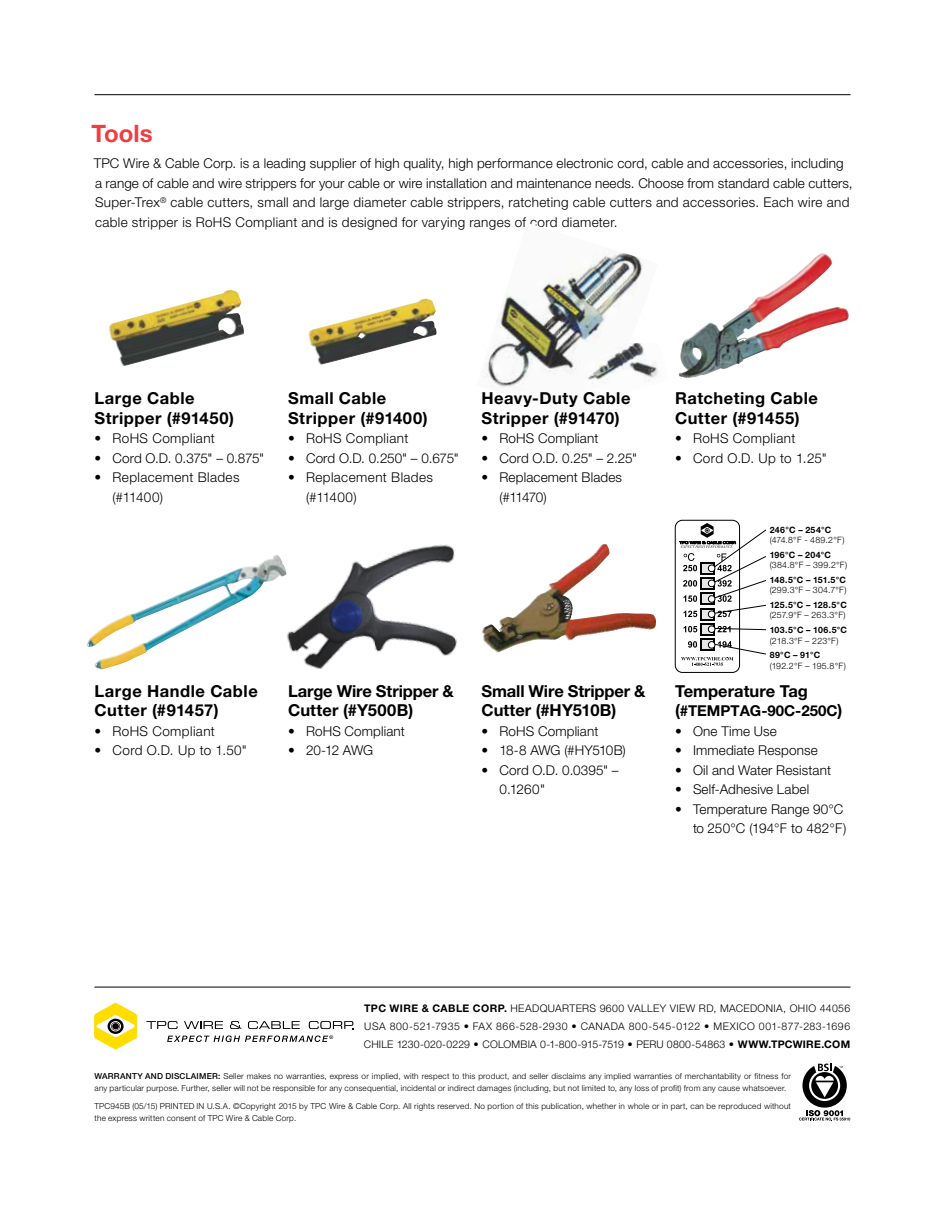
<style>
.page{position:relative;width:945px;height:1215px;background:#fff}
.page>*{position:absolute;margin:0;border:0;box-sizing:border-box;transform-origin:0 0}
.t1{font:700 24px "Helvetica Neue LT Std";color:#ef3e42}
.t2{font:700 16.5px/19.5px "Helvetica Neue LT Std";letter-spacing:.02em;color:#000}
.t3{font:700 16.5px/19.5px "Helvetica Neue LT Std";letter-spacing:-.01em;color:#000}
.t4{font:700 16.5px/19.5px "Helvetica Neue LT Std";letter-spacing:-.005em;color:#000}
.t5{font:700 16.5px "Helvetica Neue LT Std";color:#000}
.t6{font:700 15px "Helvetica Neue LT Std";color:#000}
.t7{font:300 13.5px/19.5px "Helvetica Neue LT Std";letter-spacing:.01em;color:#000}
.t8{font:300 13.5px/19.5px "Helvetica Neue LT Std";letter-spacing:.03em;color:#000}
.t9{font:300 13.5px "Helvetica Neue LT Std";letter-spacing:-.025em;color:#000}
.t10{font:300 13.5px "Helvetica Neue LT Std";letter-spacing:-.03em;color:#000}
.t11{font:300 10.5px "Helvetica Neue LT Std";letter-spacing:.025em;color:#000}
.t12{font:300 10.5px "Helvetica Neue LT Std";letter-spacing:.05em;color:#000}
.t13{font:700 10.5px "Helvetica Neue LT Std";letter-spacing:.035em;color:#000}
.t14{font:300 10.5px "Helvetica Neue LT Std";letter-spacing:-.02em;color:#000}
.t15{font:300 8.85px "Helvetica Neue LT Std";letter-spacing:.02em;color:#000}
.t16{font:700 8.85px "Helvetica Neue LT Std";letter-spacing:.05em;color:#000}
.t17{font:300 8.25px/12px "Helvetica Neue LT Std";letter-spacing:.025em;color:#000}
.s1{font-size:16.5px}
.s2{font-weight:300}
.s3{font-weight:700}
.s4{font-weight:500}
</style>
<div class="page">
<hr style="left:94px;top:94px;width:756px;height:1px;background:#000">
<svg style="left:799px;top:1064px;width:51px;height:57px"></svg>
<svg style="left:95px;top:1003px;width:42px;height:46px"></svg>
<svg style="left:108px;top:1019px;width:16px;height:15px"></svg>
<div style="left:110px;top:1021px;width:11px;height:10px;background:#e1e1e1;border-radius:50%"></div>
<svg style="left:111px;top:1022px;width:9px;height:9px"></svg>
<div style="left:112px;top:1023px;width:7px;height:7px;background:#3b3b3b;border-radius:50%"></div>
<div style="left:112px;top:1023px;width:7px;height:6px;background:#000;border-radius:50%"></div>
<svg style="left:146px;top:1021px;width:32px;height:8px"></svg>
<svg style="left:184px;top:1021px;width:39px;height:8px"></svg>
<svg style="left:230px;top:1021px;width:12px;height:8px"></svg>
<svg style="left:248px;top:1021px;width:52px;height:8px"></svg>
<svg style="left:309px;top:1021px;width:44px;height:8px"></svg>
<svg style="left:167px;top:1035px;width:166px;height:7px"></svg>
<hr style="left:94px;top:987px;width:756px;height:1px;background:#000">
<img style="left:483px;top:250px;width:164px;height:137px">
<img style="left:584px;top:343px;width:75px;height:44px">
<img style="left:108px;top:290px;width:136px;height:76px">
<img style="left:308px;top:299px;width:129px;height:66px">
<img style="left:557px;top:544px;width:46px;height:38px">
<img style="left:287px;top:544px;width:170px;height:125px">
<img style="left:678px;top:253px;width:171px;height:125px">
<img style="left:86px;top:555px;width:201px;height:115px">
<div style="left:675px;top:520px;width:65px;height:153px;border:1px solid #000;border-radius:7px"></div>
<div style="left:700px;top:639px;width:15px;height:12px;background:#000"></div>
<div style="left:700px;top:623px;width:15px;height:13px;background:#000"></div>
<div style="left:700px;top:608px;width:15px;height:12px;background:#000"></div>
<div style="left:702px;top:640px;width:11px;height:9px;background:#e6e7e8"></div>
<div style="left:702px;top:625px;width:11px;height:9px;background:#e6e7e8"></div>
<svg style="left:684px;top:626px;width:13px;height:6px"></svg>
<svg style="left:679px;top:523px;width:88px;height:96px"></svg>
<svg style="left:707px;top:626px;width:59px;height:8px"></svg>
<svg style="left:681px;top:641px;width:85px;height:26px"></svg>
<h1 class="t1" style="left:92px;top:119px;width:63px">Tools</h1>
<p class="t7" style="left:94px;top:153px;width:760px">TPC Wire &amp; Cable Corp. is a leading supplier of high quality, high performance electronic cord, cable and accessories, including a range of cable and wire strippers for your cable or wire installation and maintenance needs. Choose from standard cable cutters, Super-Trex<sup>®</sup> cable cutters, small and large diameter cable strippers, ratcheting cable cutters and accessories. Each wire and cable stripper is RoHS Compliant and is designed for varying ranges of cord diameter.</p>
<p class="t2" style="left:94px;top:388px;width:141px">Large Cable<br>Stripper (#91450)</p>
<p class="t8" style="left:94px;top:429px;width:122px">• RoHS Compliant</p>
<p class="t9" style="left:94px;top:450px;width:171px">• Cord O.D. 0.375" – 0.875"</p>
<p class="t8" style="left:112px;top:468px;width:129px;text-indent:-18px">• Replacement Blades (#11400)</p>
<p class="t2" style="left:288px;top:388px;width:141px">Small Cable<br>Stripper (#91400)</p>
<p class="t8" style="left:288px;top:429px;width:122px">• RoHS Compliant</p>
<p class="t7" style="left:288px;top:448px;width:172px">• Cord O.D. 0.250" – 0.675"</p>
<p class="t8" style="left:306px;top:468px;width:129px;text-indent:-18px">• Replacement Blades (#11400)</p>
<p class="t2" style="left:482px;top:388px;width:151px">Heavy-Duty Cable<br>Stripper (#91470)</p>
<p class="t7" style="left:482px;top:429px;width:118px">• RoHS Compliant</p>
<p class="t7" style="left:482px;top:448px;width:157px">• Cord O.D. 0.25" – 2.25"</p>
<p class="t7" style="left:500px;top:468px;width:124px;text-indent:-18px">• Replacement Blades (#11470)</p>
<p class="t2" style="left:94px;top:681px;width:165px">Large Handle Cable<br>Cutter (#91457)</p>
<p class="t8" style="left:94px;top:721px;width:122px">• RoHS Compliant</p>
<p class="t7" style="left:94px;top:741px;width:154px">• Cord O.D. Up to 1.50"</p>
<p class="t4" style="left:288px;top:681px;width:167px">Large Wire Stripper &amp;<br>Cutter (#Y500B)</p>
<p class="t7" style="left:288px;top:721px;width:118px">• RoHS Compliant</p>
<p class="t7" style="left:288px;top:741px;width:87px">• 20-12 AWG</p>
<p class="t3" style="left:482px;top:681px;width:166px">Small Wire Stripper &amp;<br>Cutter (#HY510B)</p>
<p class="t7" style="left:482px;top:721px;width:118px">• RoHS Compliant</p>
<p class="t10" style="left:482px;top:742px;width:146px">• 18-8 AWG (#HY510B)</p>
<p class="t7" style="left:500px;top:760px;width:121px;text-indent:-18px">• Cord O.D. 0.0395" –<br>0.1260"</p>
<p class="t2" style="left:675px;top:388px;width:144px">Ratcheting Cable<br>Cutter (#91455)</p>
<p class="t8" style="left:675px;top:429px;width:122px">• RoHS Compliant</p>
<p class="t7" style="left:675px;top:448px;width:153px">• Cord O.D. Up to 1.25"</p>
<p class="t16" style="left:770px;top:524px;width:63px">246°C – 254°C</p>
<p class="t15" style="left:770px;top:535px;width:76px">(474.8°F - 489.2°F)</p>
<p class="t16" style="left:770px;top:549px;width:63px">196°C – 204°C</p>
<p class="t15" style="left:770px;top:560px;width:79px">(384.8°F – 399.2°F)</p>
<p class="t16" style="left:770px;top:574px;width:78px">148.5°C – 151.5°C</p>
<p class="t15" style="left:770px;top:585px;width:78px">(299.3°F – 304.7°F)</p>
<p class="t16" style="left:770px;top:599px;width:79px">125.5°C – 128.5°C</p>
<p class="t15" style="left:770px;top:610px;width:78px">(257.9°F – 263.3°F)</p>
<p class="t16" style="left:770px;top:624px;width:79px">103.5°C – 106.5°C</p>
<p class="t15" style="left:770px;top:635px;width:70px">(218.3°F – 223°F)</p>
<p class="t16" style="left:770px;top:650px;width:52px">89°C – 91°C</p>
<p class="t15" style="left:770px;top:660px;width:78px">(192.2°F – 195.8°F)</p>
<p class="t5" style="left:675px;top:681px;width:134px">Temperature Tag</p>
<p class="t6" style="left:675px;top:702px;width:56px"><span class="s1">(</span>#Te mpTa</p>
<p class="t6" style="left:750px;top:702px;width:94px">g-90C-250C<span class="s1">)</span></p>
<p class="t7" style="left:675px;top:721px;width:103px">• One Time Use</p>
<p class="t7" style="left:675px;top:741px;width:144px">• Immediate Response</p>
<p class="t7" style="left:675px;top:760px;width:158px">• Oil and Water Resistant</p>
<p class="t7" style="left:675px;top:780px;width:136px">• Self-Adhesive Label</p>
<p class="t7" style="left:675px;top:799px;width:173px;text-align:right">• Temperature Range 90°C to 250°C (194°F to 482°F)</p>
<p class="t13" style="left:364px;top:1002px;width:43px">TPC Wire</p>
<p class="t13" style="left:422px;top:1002px;width:27px">&amp; Cable</p>
<p class="t13" style="left:473px;top:1002px;width:53px">Corp. <span class="s2">Head</span></p>
<p class="t11" style="left:540px;top:1002px;width:16px">quarters</p>
<p class="t11" style="left:600px;top:1002px;width:42px">9600 Valle</p>
<p class="t11" style="left:660px;top:1002px;width:24px">y View</p>
<p class="t11" style="left:699px;top:1002px;width:38px">Rd, Macedonia</p>
<p class="t11" style="left:783px;top:1002px;width:22px">, Ohio</p>
<p class="t11" style="left:820px;top:1002px;width:32px">44056</p>
<p class="t12" style="left:364px;top:1020px;width:233px">USA 800-521-7935 • Fax 866-528-2930 • Canada</p>
<p class="t12" style="left:629px;top:1020px;width:102px">800-545-0122 • Mexico</p>
<p class="t11" style="left:759px;top:1020px;width:93px">001-877-283-1696</p>
<p class="t11" style="left:364px;top:1038px;width:14px">Chile</p>
<p class="t11" style="left:397px;top:1038px;width:123px">1230-020-0229 • ColOmbia</p>
<p class="t14" style="left:540px;top:1038px;width:111px">0-1-800-915-7519 • Peru</p>
<p class="t11" style="left:667px;top:1038px;width:83px">0800-54863 • <span class="s3">www</span></p>
<p class="t13" style="left:769px;top:1038px;width:11px">.tpcwire</p>
<p class="t13" style="left:821px;top:1038px;width:29px">.com</p>
<p class="t17" style="left:94px;top:1069px;width:698px"><span class="s4">WARRANTY AND DISCLAIMER:</span> Seller makes no warranties, express or implied, with respect to this product, and seller disclaims any implied warranties of merchantability or fitness for any particular purpose. Further, seller will not be responsible for any consequential, incidental or indirect damages (including, but not limited to, any loss of profit) from any cause whatsoever.</p>
<p class="t17" style="left:94px;top:1099px;width:698px">TPC945B (05/15) PRINTED IN U.S.A. ©Copyright 2015 by TPC Wire &amp; Cable Corp. All rights reserved. No portion of this publication, whether in whole or in part, can be reproduced without the express written consent of TPC Wire &amp; Cable Corp.</p>
</div>
